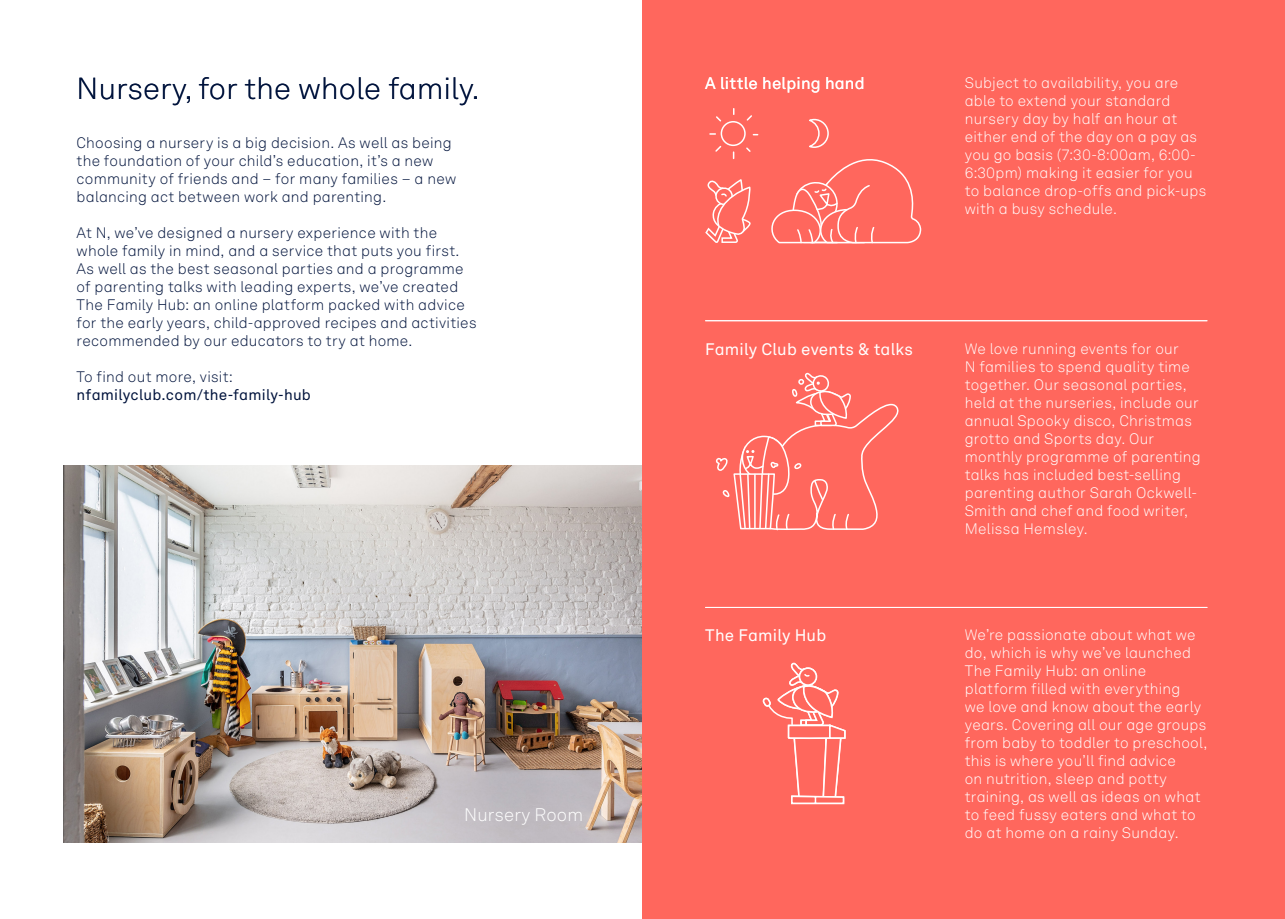
<style>
.page{position:relative;width:1285px;height:919px;background:#fff}
.page>*{position:absolute;margin:0;border:0;box-sizing:border-box;transform-origin:0 0}
.t1{font:300 30px "NNFC Akkurat";letter-spacing:.01em;color:#00133c}
.t2{font:300 18px "NNFC Akkurat";letter-spacing:.01em;color:#fff}
.t3{font:16.5px "NNFC Akkurat";letter-spacing:.01em;color:#fff}
.t4{font:300 15px/18px "NNFC Akkurat";letter-spacing:.015em;color:#fff}
.t5{font:300 15px/18px "NNFC Akkurat";letter-spacing:.02em;color:#00133c}
.t6{font:15px "NNFC Akkurat";letter-spacing:.015em;color:#00133c}
</style>
<div class="page">
<img style="left:64px;top:466px;width:578px;height:376px">
<div style="left:642px;top:0;width:642px;height:918px;background:#ff675d"></div>
<svg style="left:716px;top:372px;width:183px;height:159px"></svg>
<svg style="left:709px;top:108px;width:50px;height:51px"></svg>
<svg style="left:705px;top:179px;width:46px;height:64px"></svg>
<svg style="left:771px;top:118px;width:150px;height:126px"></svg>
<hr style="left:705px;top:320px;width:501px;height:1px;background:#fff">
<hr style="left:705px;top:607px;width:501px;height:1px;background:#fff">
<svg style="left:762px;top:662px;width:84px;height:142px"></svg>
<p class="t1" style="left:77px;top:68px;width:404px">Nursery, for the whole family.</p>
<p class="t4" style="left:964px;top:73px;width:243px">Subject to availability, you are able to extend your standard nursery day by half an hour at either end of the day on a pay as you go basis (7:30-8:00am, 6:00-<br>6:30pm) making it easier for you to balance drop-offs and pick-ups with a busy schedule.</p>
<p class="t3" style="left:705px;top:71px;width:161px">A little helping hand</p>
<p class="t5" style="left:77px;top:134px;width:381px">Choosing a nursery is a big decision. As well as being the foundation of your child’s education, it’s a new community of friends and – for many families – a new balancing act between work and parenting.</p>
<p class="t5" style="left:77px;top:224px;width:401px">At N, we’ve designed a nursery experience with the whole family in mind, and a service that puts you first.<br>As well as the best seasonal parties and a programme of parenting talks with leading experts, we’ve created The Family Hub: an online platform packed with advice for the early years, child-approved recipes and activities recommended by our educators to try at home.</p>
<p class="t5" style="left:77px;top:368px;width:157px">To find out more, visit:</p>
<p class="t6" style="left:77px;top:384px;width:236px">nfamilyclub.com/the-family-hub</p>
<p class="t4" style="left:964px;top:339px;width:237px">We love running events for our<br>N families to spend quality time together. Our seasonal parties, held at the nurseries, include our annual Spooky disco, Christmas grotto and Sports day. Our monthly programme of parenting talks has included best-selling parenting author Sarah Ockwell-<br>Smith and chef and food writer,<br>Melissa Hemsley.</p>
<p class="t3" style="left:705px;top:336px;width:209px">Family Club events &amp; talks</p>
<p class="t2" style="left:464px;top:801px;width:121px">Nursery Room</p>
<p class="t3" style="left:705px;top:623px;width:122px">The Family Hub</p>
<p class="t4" style="left:964px;top:625px;width:244px">We’re passionate about what we do, which is why we’ve launched<br>The Family Hub: an online platform filled with everything<br>we love and know about the early years. Covering all our age groups from baby to toddler to preschool, this is where you’ll find advice<br>on nutrition, sleep and potty training, as well as ideas on what to feed fussy eaters and what to do at home on a rainy Sunday.</p>
</div>
